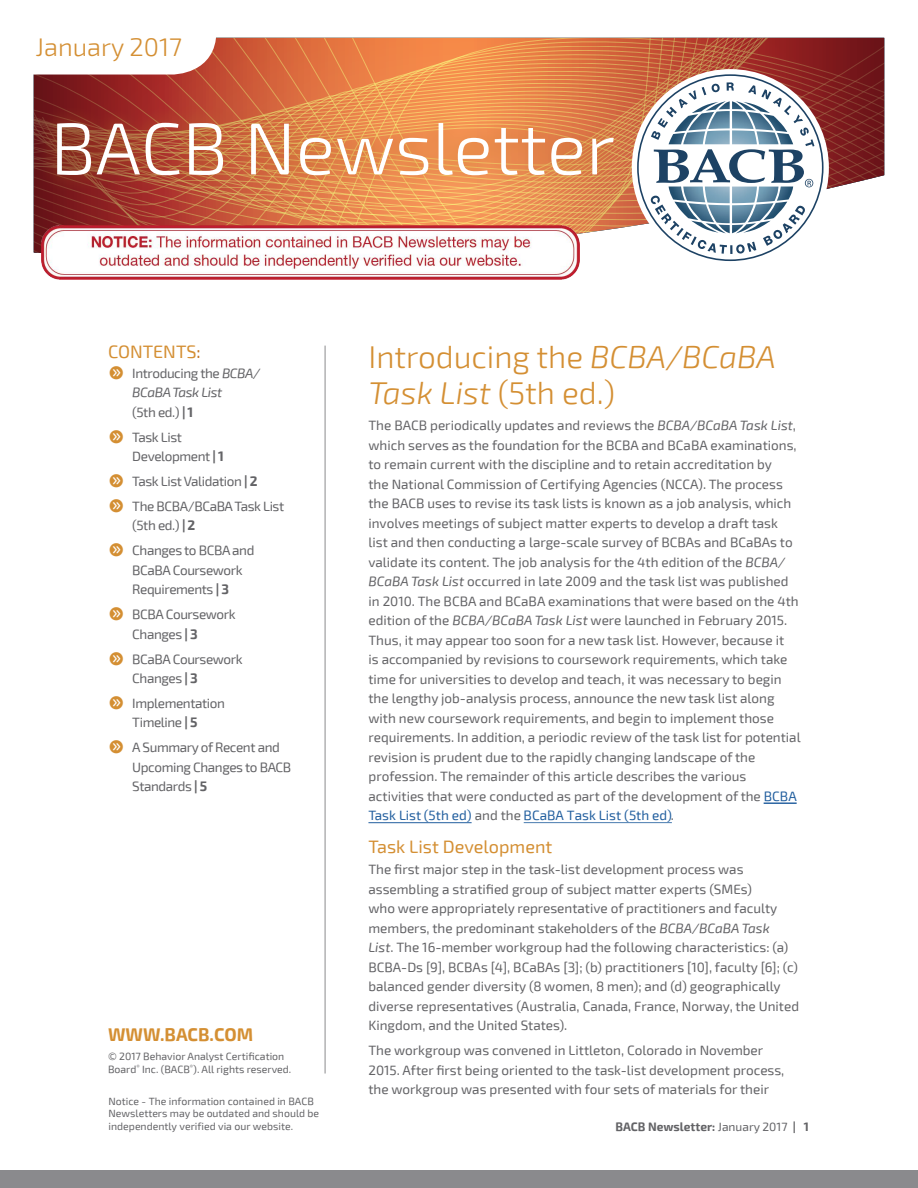
<style>
.page{position:relative;width:918px;height:1188px;background:#fff}
.page>*{position:absolute;margin:0;border:0;box-sizing:border-box;transform-origin:0 0}
.t1{font:300 73.5px "Exo 2";color:#fff}
.t2{font:300 31.5px/36px "Exo 2";color:#d48f33}
.t3{font:300 25.5px "Exo 2";color:#d48f33}
.t4{font:18px "Exo 2";color:#d48f33}
.t5{font:700 18px "Exo 2";color:#d48f33}
.t6{font:13.5px/19.5px "Exo 2";color:#636366}
.t7{font:13.5px/19.5px "Exo 2";letter-spacing:-.03em;color:#636366}
.t8{font:italic 13.5px/19.5px "Exo 2";letter-spacing:-.03em;color:#636366}
.t9{font:700 12px "Exo 2";color:#636366}
.t10{font:10.5px/12.6px "Exo 2.0";color:#636366}
.t11{font:10.5px "Exo 2";color:#636366}
.s1{color:#c27321}
.s2{font-family:"Button Bonus Circle Negative";font-style:normal;font-size:16.5px;color:#d48f33}
.s3{font-style:normal}
.s4{font-weight:700}
.s5{font-family:"Button Bonus Circle Negative";font-size:16.5px;color:#d48f33}
.s6{font-style:italic}
.s7{color:#215e9e}
.s8{color:#636365}
.s9{font-weight:400}
</style>
<div class="page">
<div style="left:0;top:1171px;width:918px;height:17px;background:#8a8a8d"></div>
<hr style="left:325px;top:346px;width:1px;height:728px;background:#8a8a8d">
<hr style="left:764px;top:803px;width:33px;height:1px;background:#215e9e">
<hr style="left:368px;top:822px;width:104px;height:1px;background:#215e9e">
<hr style="left:524px;top:822px;width:148px;height:1px;background:#215e9e">
<svg style="left:34px;top:38px;width:850px;height:220px;background:#c86f4d"></svg>
<div style="left:632px;top:69px;width:197px;height:197px;background:#fff;border-radius:50%"></div>
<svg style="left:637px;top:74px;width:187px;height:187px"></svg>
<svg style="left:33px;top:38px;width:183px;height:37px"></svg>
<div style="left:39px;top:104px;width:592px;height:90px;background:#bf7329;opacity:.5"></div>
<img style="left:42px;top:226px;width:538px;height:54px">
<h3 class="t3" style="left:36px;top:32px;width:148px">January 2017</h3>
<h1 class="t1" style="left:50px;top:106px;width:566px">BACB Newsletter</h1>
<h1 class="t4" style="left:108px;top:341px;width:94px">CONTENTS<span class="s1">:</span></h1>
<p class="t8" style="left:132px;top:363px;width:129px;text-indent:-24px"><span class="s2">g</span> <span class="s3">Introducing the</span> BCBA/<br>BCaBA Task List</p>
<p class="t7" style="left:108px;top:400px;width:87px;line-height:24.9px;text-indent:24px">(5th ed.) <span class="s4">| 1 </span><span class="s5">g</span> Task List</p>
<p class="t7" style="left:132px;top:447px;width:93px">Development <span class="s4">| 1</span></p>
<p class="t7" style="left:108px;top:472px;width:151px"><span class="s5">g</span> Task List Validation <span class="s4">| 2</span></p>
<p class="t7" style="left:108px;top:497px;width:178px"><span class="s5">g</span> The BCBA/BCaBA Task List</p>
<p class="t6" style="left:132px;top:516px;width:65px">(5th ed.) <span class="s4">| 2</span></p>
<p class="t7" style="left:132px;top:541px;width:124px;text-indent:-24px"><span class="s5">g</span> Changes to BCBA and<br>BCaBA Coursework<br>Requirements <span class="s4">| 3</span></p>
<p class="t7" style="left:132px;top:605px;width:105px;text-indent:-24px"><span class="s5">g</span> BCBA Coursework<br>Changes <span class="s4">| 3</span></p>
<p class="t7" style="left:132px;top:649px;width:112px;text-indent:-24px"><span class="s5">g</span> BCaBA Coursework<br>Changes <span class="s4">| 3</span></p>
<p class="t7" style="left:108px;top:694px;width:118px;text-align:center"><span class="s5">g</span> Implementation<br>Timeline <span class="s4">| 5</span></p>
<p class="t7" style="left:132px;top:738px;width:160px;text-indent:-24px"><span class="s5">g</span> A Summary of Recent and<br>Upcoming Changes to BACB<br>Standards <span class="s4">| 5</span></p>
<p class="t5" style="left:108px;top:1024px;width:147px">WWW.BACB.COM</p>
<p class="t11" style="left:108px;top:1050px;width:178px">© 2017 Behavior Analyst Certification</p>
<p class="t11" style="left:108px;top:1063px;width:185px">Board<sup>®</sup> Inc. (BACB<sup>®</sup>). All rights reserved.</p>
<p class="t10" style="left:109px;top:1095px;width:212px">Notice - The information contained in BACB<br>Newsletters may be outdated and should be independently verified via our website.</p>
<h1 class="t2" style="left:368px;top:339px;width:409px">Introducing the <span class="s6">BCBA/BCaBA<br>Task List</span> (5th ed.)</h1>
<p class="t6" style="left:368px;top:416px;width:434px">The BACB periodically updates and reviews the <span class="s6">BCBA/BCaBA Task List</span>, which serves as the foundation for the BCBA and BCaBA examinations, to remain current with the discipline and to retain accreditation by<br>the National Commission of Certifying Agencies (NCCA). The process the BACB uses to revise its task lists is known as a job analysis, which involves meetings of subject matter experts to develop a draft task<br>list and then conducting a large-scale survey of BCBAs and BCaBAs to validate its content. The job analysis for the 4th edition of the <span class="s6">BCBA/ BCaBA Task List</span> occurred in late 2009 and the task list was published in 2010. The BCBA and BCaBA examinations that were based on the 4th edition of the <span class="s6">BCBA/BCaBA Task List</span> were launched in February 2015.<br>Thus, it may appear too soon for a new task list. However, because it<br>is accompanied by revisions to coursework requirements, which take time for universities to develop and teach, it was necessary to begin the lengthy job-analysis process, announce the new task list along with new coursework requirements, and begin to implement those requirements. In addition, a periodic review of the task list for potential revision is prudent due to the rapidly changing landscape of the profession. The remainder of this article describes the various activities that were conducted as part of the development of the <span class="s7">BCBA Task List</span> <span class="s7">(5th ed)</span> <span class="s8">and the</span> <span class="s7">BCaBA Task List (5th ed)</span>.</p>
<h2 class="t4" style="left:368px;top:836px;width:185px">Task List Development</h2>
<p class="t6" style="left:368px;top:860px;width:385px">The first major step in the task-list development process was assembling a stratified group of subject matter experts (SMEs)</p>
<p class="t6" style="left:368px;top:899px;width:432px">who were appropriately representative of practitioners and faculty members, the predominant stakeholders of the <span class="s6">BCBA/BCaBA Task<br>List</span>. The 16-member workgroup had the following characteristics: (a)<br>BCBA-Ds [9], BCBAs [4], BCaBAs [3]; (b) practitioners [10], faculty [6]; (c) balanced gender diversity (8 women, 8 men); and (d) geographically diverse representatives (Australia, Canada, France, Norway, the United Kingdom, and the United States).</p>
<p class="t6" style="left:368px;top:1041px;width:396px">The workgroup was convened in Littleton, Colorado in November</p>
<p class="t6" style="left:368px;top:1060px;width:417px">2015. After first being oriented to the task-list development process,</p>
<p class="t6" style="left:368px;top:1080px;width:402px">the workgroup was presented with four sets of materials for their</p>
<p class="t9" style="left:615px;top:1119px;width:195px">BACB Newsletter: <span class="s9">January 2017</span> | 1</p>
</div>
